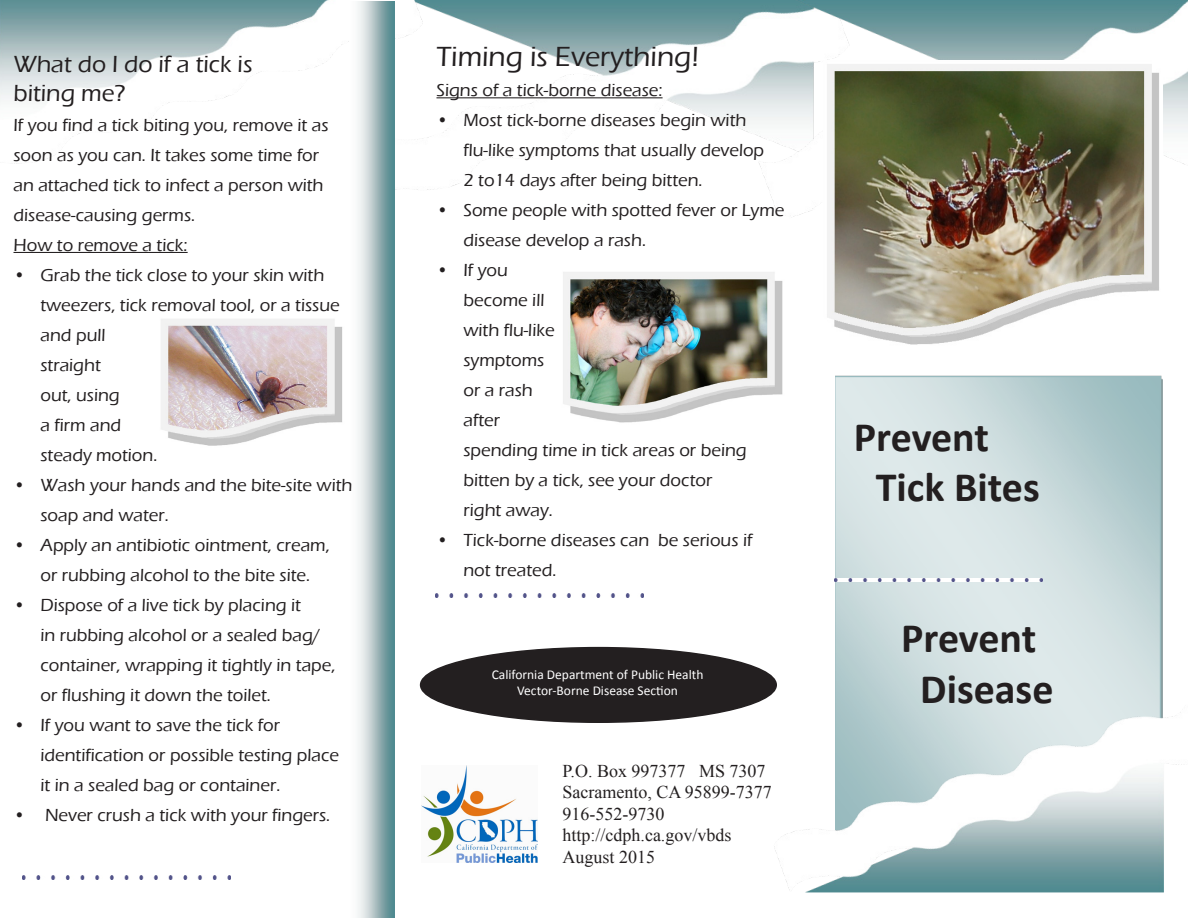
<style>
.page{position:relative;width:1188px;height:918px;background:#fff}
.page>*{position:absolute;margin:0;border:0;box-sizing:border-box;transform-origin:0 0}
.t1{font:700 42px "Calibri";color:#231f20}
.t2{font:500 28.5px "Eras ITC";color:#231f20}
.t3{font:500 24px "Eras ITC";color:#231f20}
.t4{font:500 18px/30px "Eras ITC";color:#231f20}
.t5{font:18px "Times New Roman";color:#231f20}
.t6{font:13.5px "Calibri";color:#fff}
</style>
<div class="page">
<img style="left:394px;top:0;width:361px;height:215px">
<img style="left:755px;top:0;width:433px;height:217px">
<img style="left:0;top:0;width:425px;height:186px">
<img style="left:836px;top:375px;width:326px;height:315px">
<img style="left:350px;top:2px;width:44px;height:916px">
<img style="left:824px;top:61px;width:338px;height:284px">
<img style="left:563px;top:272px;width:220px;height:151px">
<img style="left:161px;top:319px;width:182px;height:127px">
<img style="left:421px;top:766px;width:116px;height:97px">
<img style="left:435px;top:594px;width:208px;height:3px">
<img style="left:23px;top:876px;width:208px;height:3px">
<img style="left:772px;top:690px;width:410px;height:203px">
<img style="left:834px;top:578px;width:208px;height:4px">
<div style="left:421px;top:648px;width:355px;height:74px;background:#231f20;border-radius:50%"></div>
<div style="left:420px;top:647px;width:357px;height:76px;border:2px solid #231f20;border-radius:50%"></div>
<hr style="left:14px;top:252px;width:174px;height:1px;background:#231f20">
<hr style="left:436px;top:97px;width:227px;height:1px;background:#231f20">
<p class="t3" style="left:14px;top:51px;width:241px">What do I do if a tick is</p>
<p class="t3" style="left:14px;top:80px;width:114px">biting me?</p>
<p class="t4" style="left:14px;top:110px;width:317px">If you find a tick biting you, remove it as soon as you can. It takes some time for an attached tick to infect a person with disease-causing germs.</p>
<p class="t4" style="left:14px;top:230px;width:176px">How to remove a tick:</p>
<p class="t4" style="left:40px;top:260px;width:301px;text-indent:-27px">• Grab the tick close to your skin with tweezers, tick removal tool, or a tissue and pull<br>straight<br>out, using<br>a firm and<br>steady motion.</p>
<p class="t4" style="left:40px;top:470px;width:313px;text-indent:-27px">• Wash your hands and the bite-site with soap and water.</p>
<p class="t4" style="left:14px;top:530px;width:318px;text-align:center">• Apply an antibiotic ointment, cream, or rubbing alcohol to the bite site.</p>
<p class="t4" style="left:40px;top:590px;width:296px;text-indent:-27px">• Dispose of a live tick by placing it<br>in rubbing alcohol or a sealed bag/ container, wrapping it tightly in tape, or flushing it down the toilet.</p>
<p class="t4" style="left:40px;top:710px;width:300px;text-indent:-27px">• If you want to save the tick for identification or possible testing place it in a sealed bag or container.</p>
<p class="t4" style="left:14px;top:800px;width:318px">• Never crush a tick with your fingers.</p>
<p class="t2" style="left:436px;top:41px;width:264px">Timing is Everything!</p>
<p class="t4" style="left:436px;top:76px;width:228px">Signs of a tick-borne disease:</p>
<p class="t4" style="left:463px;top:106px;width:302px;text-indent:-27px">• Most tick-borne diseases begin with flu-like symptoms that usually develop<br>2 to14 days after being bitten.</p>
<p class="t4" style="left:463px;top:196px;width:322px;text-indent:-27px">• Some people with spotted fever or Lyme disease develop a rash.</p>
<p class="t4" style="left:463px;top:256px;width:285px;text-indent:-27px">• If you<br>become ill<br>with flu-like<br>symptoms<br>or a rash<br>after<br>spending time in tick areas or being bitten by a tick, see your doctor</p>
<p class="t4" style="left:463px;top:496px;width:91px">right away.</p>
<p class="t4" style="left:436px;top:526px;width:317px">• Tick-borne diseases can be serious if</p>
<p class="t4" style="left:463px;top:556px;width:94px">not treated.</p>
<p class="t6" style="left:492px;top:666px;width:213px">California Department of Public Health</p>
<p class="t6" style="left:517px;top:682px;width:162px">Vector-Borne Disease Section</p>
<p class="t5" style="left:562px;top:759px;width:205px">P.O. Box 997377 MS 7307</p>
<p class="t5" style="left:562px;top:780px;width:211px">Sacramento, CA 95899-7377</p>
<p class="t5" style="left:562px;top:802px;width:103px">916-552-9730</p>
<p class="t5" style="left:562px;top:823px;width:171px">http://cdph.ca.gov/vbds</p>
<p class="t5" style="left:562px;top:845px;width:94px">August 2015</p>
<p class="t1" style="left:854px;top:410px;width:137px">Prevent</p>
<p class="t1" style="left:876px;top:460px;width:166px">Tick Bites</p>
<p class="t1" style="left:901px;top:612px;width:137px">Prevent</p>
<p class="t1" style="left:920px;top:662px;width:135px">Disease</p>
</div>
